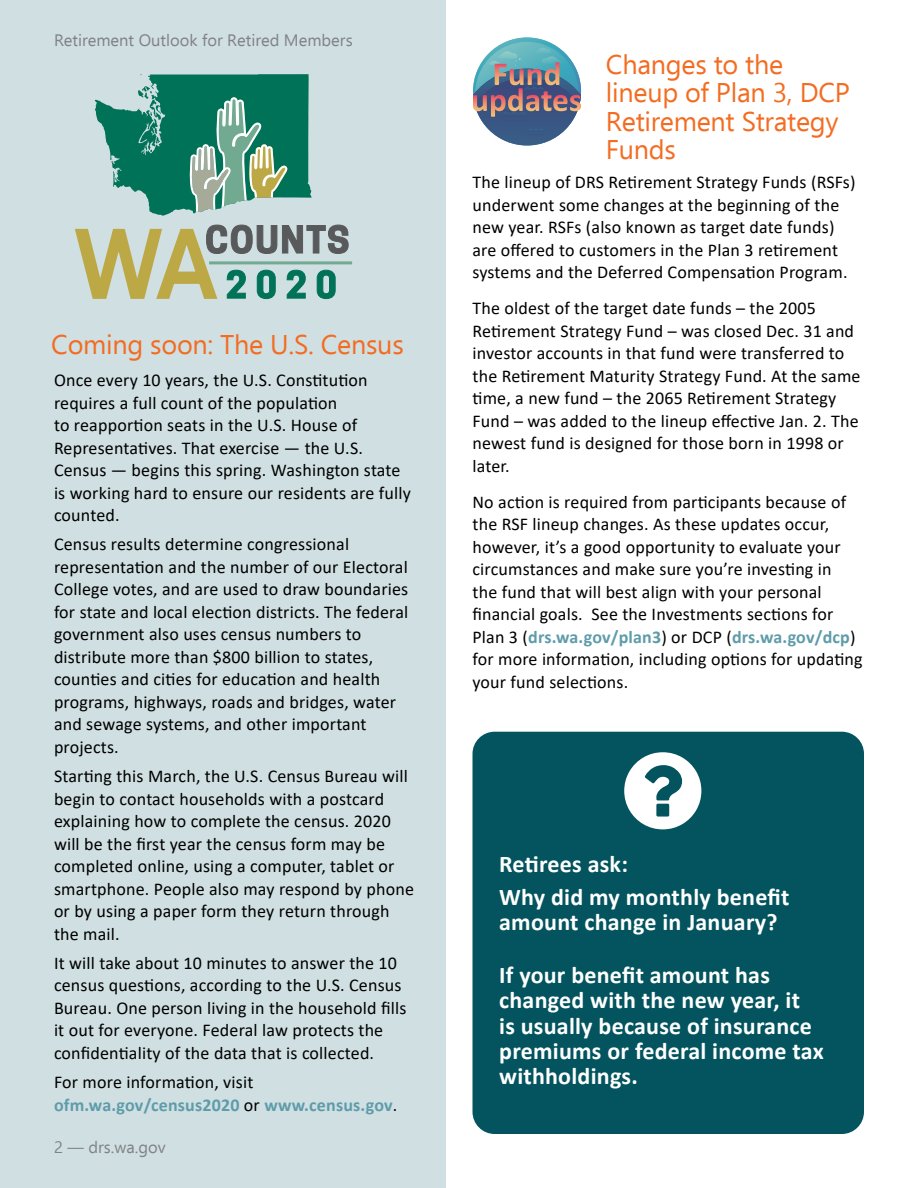
<style>
.page{position:relative;width:918px;height:1188px;background:#fff}
.page>*{position:absolute;margin:0;border:0;box-sizing:border-box;transform-origin:0 0}
.t1{font:27px/28.5px "Ebrima";letter-spacing:-.01em;color:#f36c21}
.t2{font:700 24px/25.5px "Calibri";letter-spacing:.01em;color:#fff}
.t3{font:18px/22.5px "Calibri";letter-spacing:.01em;color:#000}
.t4{font:700 18px/22.5px "Calibri";letter-spacing:.01em;color:#5e9caa}
.t5{font:16.5px "Ebrima";color:#808285}
.s1{font-weight:400;color:#000}
.s2{font-weight:700;color:#5e9caa}
</style>
<div class="page">
<div style="left:0;top:0;width:446px;height:1188px;background:#d0dfe2"></div>
<hr style="left:917px;top:0;width:1px;height:1188px;background:#fee6d5">
<svg style="left:473px;top:37px;width:108px;height:108px"></svg>
<hr style="left:209px;top:261px;width:143px;height:3px;background:#72aa91">
<svg style="left:75px;top:224px;width:274px;height:75px"></svg>
<svg style="left:95px;top:74px;width:217px;height:142px"></svg>
<div style="left:473px;top:732px;width:391px;height:402px;background:#03545e;border-radius:22px"></div>
<svg style="left:624px;top:752px;width:77px;height:77px"></svg>
<p class="t5" style="left:54px;top:28px;width:300px">Retirement Outlook for Retired Members</p>
<h1 class="t1" style="left:51px;top:330px;width:354px">Coming soon: The U.S. Census</h1>
<p class="t3" style="left:54px;top:368px;width:358px">Once every 10 years, the U.S. Constitution requires a full count of the population<br>to reapportion seats in the U.S. House of Representatives. That exercise — the U.S.<br>Census — begins this spring. Washington state is working hard to ensure our residents are fully counted.</p>
<p class="t3" style="left:54px;top:533px;width:356px">Census results determine congressional representation and the number of our Electoral College votes, and are used to draw boundaries for state and local election districts. The federal government also uses census numbers to distribute more than $800 billion to states, counties and cities for education and health programs, highways, roads and bridges, water and sewage systems, and other important projects.</p>
<p class="t3" style="left:54px;top:764px;width:362px">Starting this March, the U.S. Census Bureau will begin to contact households with a postcard explaining how to complete the census. 2020 will be the first year the census form may be completed online, using a computer, tablet or smartphone. People also may respond by phone or by using a paper form they return through the mail.</p>
<p class="t3" style="left:54px;top:951px;width:354px">It will take about 10 minutes to answer the 10 census questions, according to the U.S. Census Bureau. One person living in the household fills it out for everyone. Federal law protects the confidentiality of the data that is collected.</p>
<p class="t4" style="left:54px;top:1071px;width:345px"><span class="s1">For more information, visit </span>ofm.wa.gov/census2020 <span class="s1">or</span> www.census.gov<span class="s1">.</span></p>
<p class="t5" style="left:54px;top:1136px;width:113px">2 — drs.wa.gov</p>
<h1 class="t1" style="left:606px;top:49px;width:245px">Changes to the lineup of Plan 3, DCP<br>Retirement Strategy<br>Funds</h1>
<p class="t3" style="left:472px;top:170px;width:385px">The lineup of DRS Retirement Strategy Funds (RSFs) underwent some changes at the beginning of the new year. RSFs (also known as target date funds) are offered to customers in the Plan 3 retirement systems and the Deferred Compensation Program.</p>
<p class="t3" style="left:472px;top:296px;width:390px">The oldest of the target date funds – the 2005<br>Retirement Strategy Fund – was closed Dec. 31 and investor accounts in that fund were transferred to the Retirement Maturity Strategy Fund. At the same time, a new fund – the 2065 Retirement Strategy Fund – was added to the lineup effective Jan. 2. The newest fund is designed for those born in 1998 or later.</p>
<p class="t3" style="left:472px;top:490px;width:392px">No action is required from participants because of the RSF lineup changes. As these updates occur, however, it’s a good opportunity to evaluate your circumstances and make sure you’re investing in<br>the fund that will best align with your personal financial goals. See the Investments sections for Plan 3 (<span class="s2">drs.wa.gov/plan3</span>) or DCP (<span class="s2">drs.wa.gov/dcp</span>) for more information, including options for updating your fund selections.</p>
<h2 class="t2" style="left:499px;top:848px;width:292px;line-height:32.2px">Retirees ask:<br>Why did my monthly benefit</h2>
<h2 class="t2" style="left:499px;top:895px;width:280px;line-height:52.5px">amount change in January?<br>If your benefit amount has</h2>
<h2 class="t2" style="left:499px;top:987px;width:326px">changed with the new year, it<br>is usually because of insurance premiums or federal income tax withholdings.</h2>
</div>
